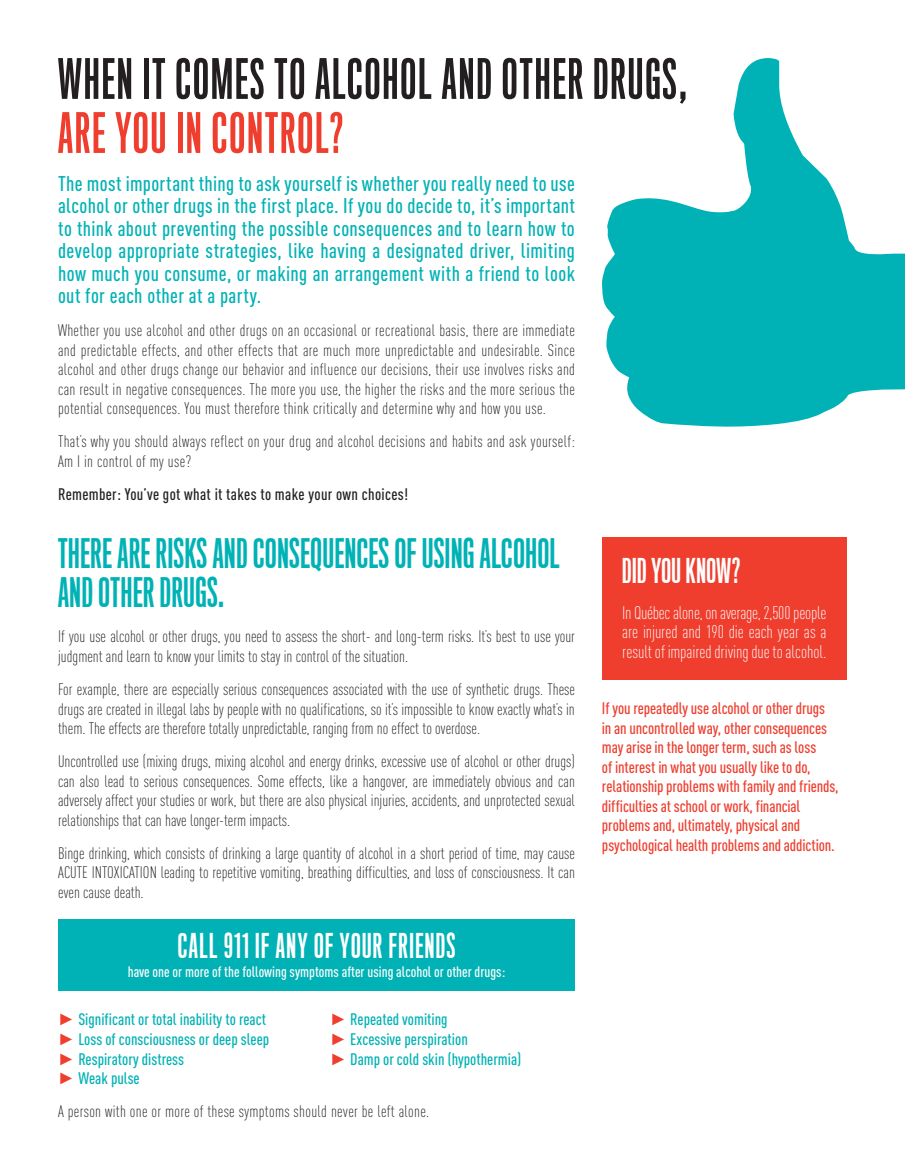
<style>
.page{position:relative;width:905px;height:1175px;background:#fff}
.page>*{position:absolute;margin:0;border:0;box-sizing:border-box;transform-origin:0 0}
.t1{font:51px "Titling Gothic FB Skyline Standard";letter-spacing:.045em;color:#231f20}
.t2{font:51px "Titling Gothic FB Skyline Standard";letter-spacing:.045em;color:#ef3e2e}
.t3{font:37.5px/39px "Titling Gothic FB Skyline Standard";letter-spacing:.02em;color:#00b2b5}
.t4{font:31.5px "Titling Gothic FB Skyline Standard";letter-spacing:.045em;color:#fff}
.t5{font:31.5px "Titling Gothic FB Skyline Standard";letter-spacing:.02em;color:#fff}
.t6{font:500 21px/22.5px "DIN Cond";letter-spacing:.02em;color:#00b2b5;text-align:justify}
.t7{font:300 18px/19.5px "DIN Cond";color:#fff;text-align:justify}
.t8{font:300 16.5px/19.5px "DIN Cond";color:#231f20;text-align:justify}
.t9{font:500 16.5px/19.5px "DIN Cond";letter-spacing:-.01em;color:#ef3e2e}
.t10{font:500 16.5px/19.8px "DIN Cond";color:#00b2b5}
.t11{font:300 16.5px/19.5px "DIN Cond";letter-spacing:.02em;color:#231f20}
.t12{font:500 16.5px "DIN Cond";letter-spacing:.02em;color:#231f20}
.t13{font:500 15px "DIN Cond";color:#fff}
.s1{font-family:"Arial";font-weight:900;color:#ef3e2e}
</style>
<div class="page">
<svg style="left:602px;top:58px;width:302px;height:369px;fill:#00b2b5"></svg>
<div style="left:58px;top:919px;width:517px;height:72px;background:#00b2b5"></div>
<div style="left:602px;top:538px;width:244px;height:142px;background:#ef3e2e"></div>
<h1 class="t1" style="left:58px;top:50px;width:630px">WHEN IT COMES TO ALCOHOL AND OTHER DRUGS,</h1>
<h1 class="t2" style="left:58px;top:104px;width:286px">ARE YOU IN CONTROL?</h1>
<p class="t6" style="left:58px;top:172px;width:518px">The most important thing to ask yourself is whether you really need to use alcohol or other drugs in the first place. If you do decide to, it’s important to think about preventing the possible consequences and to learn how to develop appropriate strategies, like having a designated driver, limiting how much you consume, or making an arrangement with a friend to look out for each other at a party.</p>
<p class="t8" style="left:58px;top:321px;width:518px">Whether you use alcohol and other drugs on an occasional or recreational basis, there are immediate and predictable effects, and other effects that are much more unpredictable and undesirable. Since alcohol and other drugs change our behavior and influence our decisions, their use involves risks and can result in negative consequences. The more you use, the higher the risks and the more serious the potential consequences. You must therefore think critically and determine why and how you use.</p>
<p class="t11" style="left:58px;top:432px;width:518px">That’s why you should always reflect on your drug and alcohol decisions and habits and ask yourself:<br>Am I in control of my use?</p>
<p class="t12" style="left:58px;top:484px;width:351px">Remember: You’ve got what it takes to make your own choices!</p>
<h2 class="t3" style="left:58px;top:534px;width:503px">THERE ARE RISKS AND CONSEQUENCES OF USING ALCOHOL<br>AND OTHER DRUGS.</h2>
<p class="t8" style="left:58px;top:627px;width:518px">If you use alcohol or other drugs, you need to assess the short- and long-term risks. It’s best to use your judgment and learn to know your limits to stay in control of the situation.</p>
<p class="t8" style="left:58px;top:679px;width:518px">For example, there are especially serious consequences associated with the use of synthetic drugs. These drugs are created in illegal labs by people with no qualifications, so it’s impossible to know exactly what’s in them. The effects are therefore totally unpredictable, ranging from no effect to overdose.</p>
<p class="t8" style="left:58px;top:751px;width:518px">Uncontrolled use (mixing drugs, mixing alcohol and energy drinks, excessive use of alcohol or other drugs) can also lead to serious consequences. Some effects, like a hangover, are immediately obvious and can adversely affect your studies or work, but there are also physical injuries, accidents, and unprotected sexual relationships that can have longer-term impacts.</p>
<p class="t8" style="left:58px;top:843px;width:518px">Binge drinking, which consists of drinking a large quantity of alcohol in a short period of time, may cause ACUTE INTOXICATION leading to repetitive vomiting, breathing difficulties, and loss of consciousness. It can even cause death.</p>
<h3 class="t4" style="left:178px;top:927px;width:279px">CALL 911 IF ANY OF YOUR FRIENDS</h3>
<p class="t13" style="left:128px;top:963px;width:379px">have one or more of the following symptoms after using alcohol or other drugs:</p>
<p class="t10" style="left:58px;top:1008px;width:213px"><span class="s1">►</span> Significant or total inability to react <span class="s1">►</span> Loss of consciousness or deep sleep <span class="s1">►</span> Respiratory distress<br><span class="s1">►</span> Weak pulse</p>
<p class="t10" style="left:330px;top:1008px;width:193px"><span class="s1">►</span> Repeated vomiting<br><span class="s1">►</span> Excessive perspiration<br><span class="s1">►</span> Damp or cold skin (hypothermia)</p>
<p class="t11" style="left:58px;top:1101px;width:372px">A person with one or more of these symptoms should never be left alone.</p>
<h3 class="t5" style="left:622px;top:553px;width:119px">DID YOU KNOW?</h3>
<p class="t7" style="left:622px;top:602px;width:206px">In Québec alone, on average, 2,500 people are injured and 190 die each year as a result of impaired driving due to alcohol.</p>
<p class="t9" style="left:602px;top:698px;width:238px">If you repeatedly use alcohol or other drugs<br>in an uncontrolled way, other consequences may arise in the longer term, such as loss<br>of interest in what you usually like to do, relationship problems with family and friends, difficulties at school or work, financial problems and, ultimately, physical and psychological health problems and addiction.</p>
</div>
